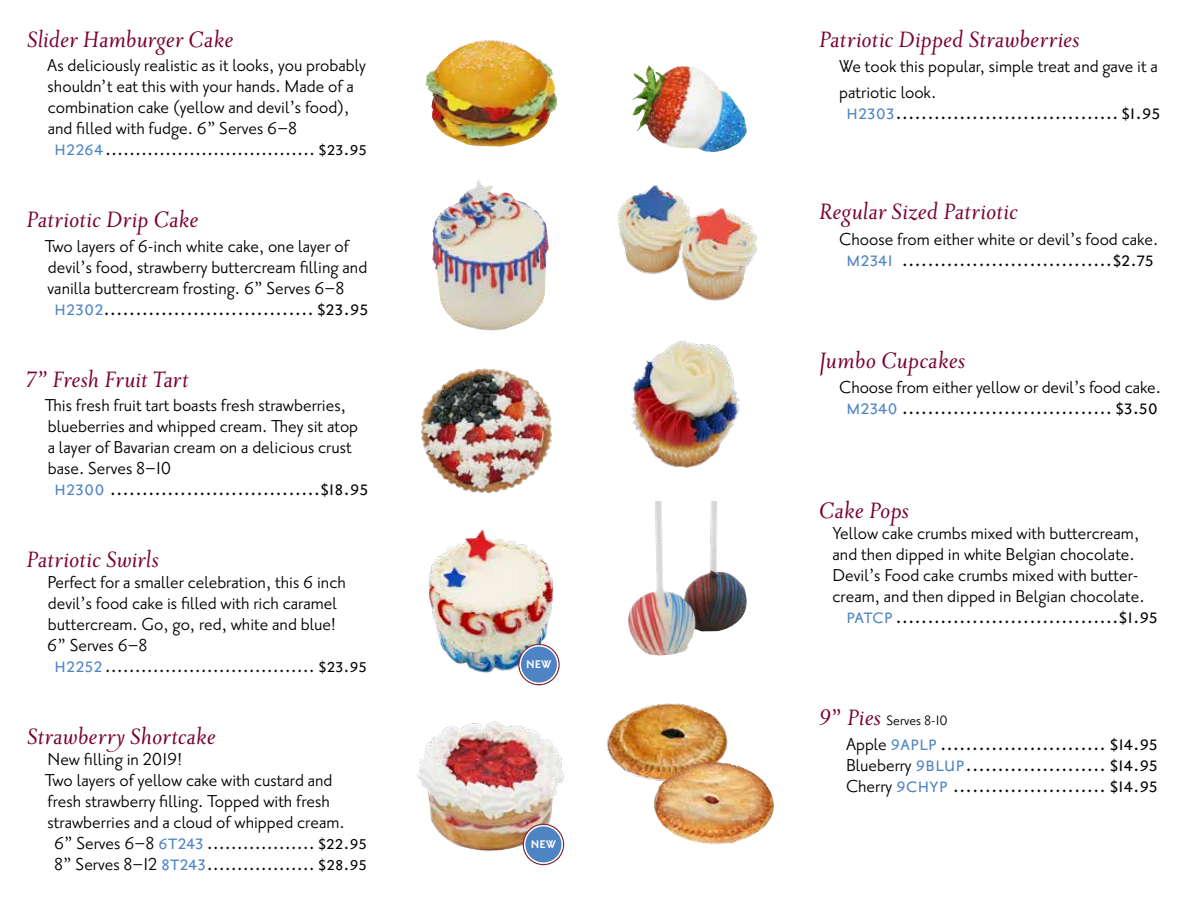
<style>
.page{position:relative;width:1188px;height:918px;background:#fff}
.page>*{position:absolute;margin:0;border:0;box-sizing:border-box;transform-origin:0 0}
.t1{font:italic 27px "Priori Ser Reg";letter-spacing:-.005em;color:#780032}
.t2{font:25.5px/21px "Priori San Regular SC";color:#000;text-align:justify}
.t3{font:25.5px "Priori San";color:#000}
.t4{font:24px/21px "Priori San Regular SC";color:#000}
.t5{font:21px/21px "Priori San";color:#000}
.t6{font:16.5px "Priori San";color:#000}
.t7{font:13.5px "Priori San Bold SC";color:#fff}
.s1{font-size:25.5px;color:#4e84c4}
.s2{color:#4e84c4}
.s3{font-family:"Priori San";font-size:21px}
.s4{font-family:"Priori San Regular SC";color:#4e84c4}
.s5{font-family:"Priori San Regular SC"}
.s6{font-family:"Priori Ser Reg";font-style:italic;font-size:27px;color:#780032}
.s7{font-size:27px;color:#780032}
</style>
<div class="page">
<img style="left:425px;top:40px;width:122px;height:107px">
<img style="left:607px;top:703px;width:123px;height:81px">
<img style="left:654px;top:762px;width:55px;height:70px">
<img style="left:632px;top:66px;width:115px;height:86px">
<img style="left:617px;top:185px;width:140px;height:116px">
<img style="left:631px;top:341px;width:109px;height:127px">
<img style="left:432px;top:179px;width:117px;height:152px">
<img style="left:628px;top:501px;width:119px;height:154px">
<img style="left:421px;top:368px;width:131px;height:125px">
<img style="left:417px;top:721px;width:148px;height:141px">
<img style="left:429px;top:529px;width:131px;height:146px">
<div style="left:518px;top:644px;width:42px;height:41px;border:1px solid #842b37;border-radius:50%"></div>
<div style="left:520px;top:646px;width:38px;height:37px;background:#4e84c4;border-radius:50%"></div>
<div style="left:520px;top:645px;width:38px;height:39px;border:1px solid #fff;border-radius:50%"></div>
<div style="left:523px;top:824px;width:41px;height:41px;border:1px solid #842b37;border-radius:50%"></div>
<div style="left:525px;top:826px;width:37px;height:37px;background:#4e84c4;border-radius:50%"></div>
<div style="left:524px;top:825px;width:39px;height:39px;border:1px solid #fff;border-radius:50%"></div>
<p class="t1" style="left:27px;top:25px;width:208px">Slider Hamburger Cake</p>
<p class="t5" style="left:47px;top:55px;width:320px">As deliciously realistic as it looks, you probably shouldn’t eat this with your hands. Made of a combination cake (yellow and devil’s food), and filled with fudge. 6” Serves 6−8</p>
<p class="t4" style="left:54px;top:138px;width:314px"><span class="s1">h2264</span>................................... $23.95</p>
<p class="t1" style="left:27px;top:205px;width:174px">Patriotic Drip Cake</p>
<p class="t5" style="left:45px;top:236px;width:324px">Two layers of 6-inch white cake, one layer of devil’s food, strawberry buttercream filling and vanilla buttercream frosting. 6” Serves 6−8</p>
<p class="t2" style="left:54px;top:298px;width:316px"><span class="s2">h2302</span>.................................$23.95</p>
<p class="t1" style="left:26px;top:366px;width:165px">7” Fresh Fruit Tart</p>
<p class="t5" style="left:45px;top:395px;width:315px">This fresh fruit tart boasts fresh strawberries, blueberries and whipped cream. They sit atop a layer of Bavarian cream on a delicious crust base. Serves 8−10</p>
<p class="t2" style="left:54px;top:478px;width:316px"><span class="s2">h2300</span> .................................$18.95</p>
<p class="t1" style="left:27px;top:546px;width:134px">Patriotic Swirls</p>
<p class="t5" style="left:47px;top:572px;width:300px">Perfect for a smaller celebration, this 6 inch devil’s food cake is filled with rich caramel buttercream. Go, go, red, white and blue!<br>6” Serves 6−8</p>
<p class="t4" style="left:54px;top:655px;width:314px"><span class="s1">h2252</span>................................... $23.95</p>
<p class="t1" style="left:27px;top:723px;width:191px">Strawberry Shortcake</p>
<p class="t5" style="left:45px;top:749px;width:301px">New filling in 2019!<br>Two layers of yellow cake with custard and fresh strawberry filling. Topped with fresh strawberries and a cloud of whipped cream.</p>
<p class="t4" style="left:54px;top:832px;width:314px"><span class="s3">6” Serves 6−8</span> <span class="s1">6t243</span>..................$22.95<br><span class="s3">8” Serves 8−12</span> <span class="s1">8t243</span>..................$28.95</p>
<p class="t7" style="left:526px;top:657px;width:27px">NEW</p>
<p class="t7" style="left:531px;top:837px;width:27px">NEW</p>
<p class="t1" style="left:819px;top:25px;width:263px">Patriotic Dipped Strawberries</p>
<p class="t5" style="left:839px;top:54px;width:320px;line-height:25.5px">We took this popular, simple treat and gave it a patriotic look.</p>
<p class="t3" style="left:846px;top:98px;width:316px"><span class="s4">h2303</span>...................................<span class="s5">$1.95</span></p>
<p class="t1" style="left:819px;top:198px;width:201px">Regular Sized Patriotic</p>
<p class="t5" style="left:839px;top:229px;width:321px">Choose from either white or devil’s food cake.</p>
<p class="t2" style="left:846px;top:248px;width:310px"><span class="s2">m2341</span> .................................$2.75</p>
<p class="t1" style="left:819px;top:346px;width:148px">Jumbo Cupcakes</p>
<p class="t5" style="left:839px;top:377px;width:323px">Choose from either yellow or devil’s food cake.</p>
<p class="t2" style="left:846px;top:397px;width:313px"><span class="s2">m2340</span> .................................$3.50</p>
<p class="t1" style="left:819px;top:496px;width:92px">Cake Pops</p>
<p class="t5" style="left:832px;top:523px;width:314px">Yellow cake crumbs mixed with buttercream, and then dipped in white Belgian chocolate.<br>Devil’s Food cake crumbs mixed with butter&shy;cream, and then dipped in Belgian chocolate.</p>
<p class="t2" style="left:846px;top:605px;width:313px"><span class="s2">patcp</span>...................................$1.95</p>
<p class="t6" style="left:819px;top:712px;width:130px"><span class="s6">9</span><span class="s7">”</span> <span class="s6">Pies</span> Serves 8-10</p>
<p class="t2" style="left:846px;top:733px;width:314px"><span class="s3">Apple</span> <span class="s2">9aplp</span>.......................... $14.95<br><span class="s3">Blueberry</span> <span class="s2">9blup</span>...................... $14.95<br><span class="s3">Cherry</span> <span class="s2">9chyp</span> ........................ $14.95</p>
</div>
